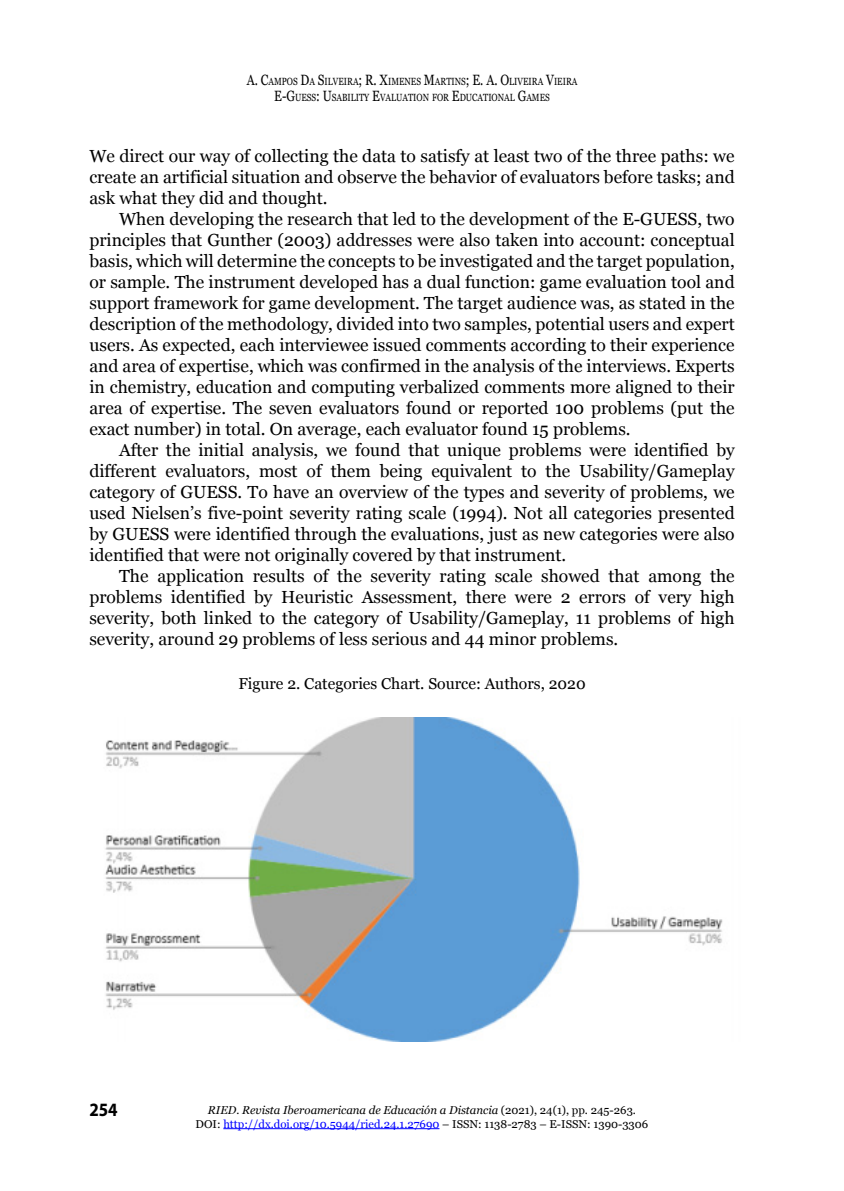
<style>
.page{position:relative;width:844px;height:1191px;background:#fff}
.page>*{position:absolute;margin:0;border:0;box-sizing:border-box;transform-origin:0 0}
.t1{font:700 18.9px "Myriad Pro";color:#000;scale:.9 1}
.t2{font:17.5px/21px "Georgia";color:#000;text-align:justify}
.t3{font:15.75px "Georgia";color:#000}
.t4{font:11.38px/13.7px "Georgia";color:#000;text-align:center}
.t5{font:10.33px/15.8px "Georgia";color:#000;text-align:center;scale:.8 1}
.s1{font-size:14.88px}
.s2{font-style:italic}
.s3{color:#00f}
</style>
<div class="page">
<img style="left:105px;top:717px;width:618px;height:324px">
<hr style="left:223px;top:1128px;width:216px;height:1px;background:#00f">
<p class="t5" style="left:246px;top:73px;width:415px"><span class="s1">A. C</span>AMPOS <span class="s1">D</span>A <span class="s1">S</span>ILVEIRA<span class="s1">; R. X</span>IMENES <span class="s1">M</span>ARTINS<span class="s1">; E. A. O</span>LIVEIRA <span class="s1">V</span>IEIRA<br><span class="s1">E-G</span>UESS<span class="s1">: U</span>SABILITY <span class="s1">E</span>VALUATION FOR <span class="s1">E</span>DUCATIONAL <span class="s1">G</span>AMES</p>
<p class="t2" style="left:89px;top:145px;width:646px">We direct our way of collecting the data to satisfy at least two of the three paths: we create an artificial situation and observe the behavior of evaluators before tasks; and ask what they did and thought.</p>
<p class="t2" style="left:89px;top:208px;width:646px;text-indent:30px">When developing the research that led to the development of the E-GUESS, two principles that Gunther (2003) addresses were also taken into account: conceptual basis, which will determine the concepts to be investigated and the target population, or sample. The instrument developed has a dual function: game evaluation tool and support framework for game development. The target audience was, as stated in the description of the methodology, divided into two samples, potential users and expert users. As expected, each interviewee issued comments according to their experience and area of expertise, which was confirmed in the analysis of the interviews. Experts in chemistry, education and computing verbalized comments more aligned to their area of expertise. The seven evaluators found or reported 100 problems (put the exact number) in total. On average, each evaluator found 15 problems.</p>
<p class="t2" style="left:89px;top:439px;width:646px;text-indent:30px">After the initial analysis, we found that unique problems were identified by different evaluators, most of them being equivalent to the Usability/Gameplay category of GUESS. To have an overview of the types and severity of problems, we used Nielsen’s five-point severity rating scale (1994). Not all categories presented by GUESS were identified through the evaluations, just as new categories were also identified that were not originally covered by that instrument.</p>
<p class="t2" style="left:89px;top:565px;width:646px;text-indent:30px">The application results of the severity rating scale showed that among the problems identified by Heuristic Assessment, there were 2 errors of very high severity, both linked to the category of Usability/Gameplay, 11 problems of high severity, around 29 problems of less serious and 44 minor problems.</p>
<p class="t3" style="left:238px;top:672px;width:349px">Figure 2. Categories Chart. Source: Authors, 2020</p>
<p class="t1" style="left:89px;top:1097px;width:33px">254</p>
<p class="t4" style="left:195px;top:1102px;width:454px"><span class="s2">RIED. Revista Iberoamericana de Educación a Distancia</span> (2021), 24(1), pp. 245-263.<br>DOI: <span class="s3">http://dx.doi.org/10.5944/ried.24.1.27690</span> – ISSN: 1138-2783 – E-ISSN: 1390-3306</p>
</div>
